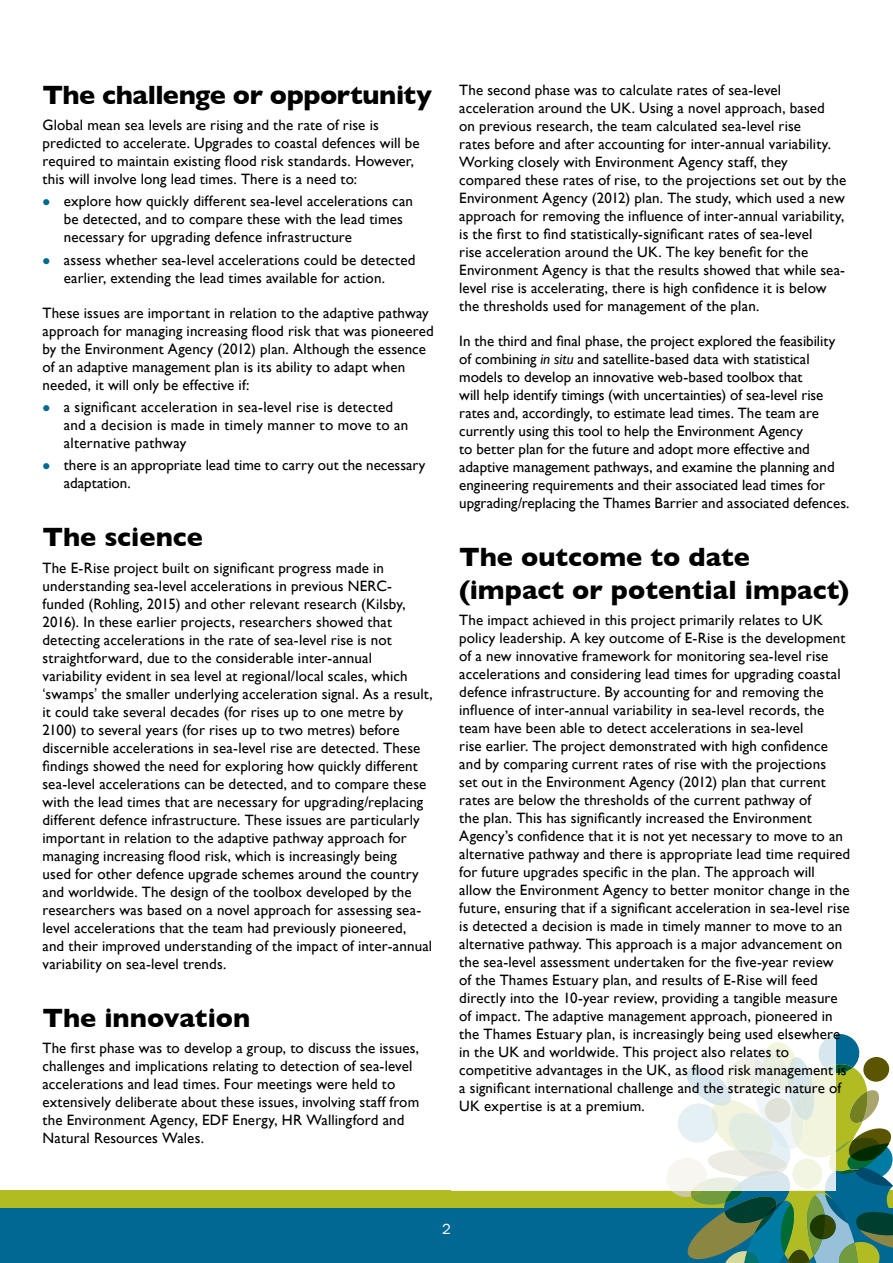
<style>
.page{position:relative;width:893px;height:1263px;background:#fff}
.page>*{position:absolute;margin:0;border:0;box-sizing:border-box;transform-origin:0 0}
.t1{font:700 27px/32.4px "Gill Sans";color:#000}
.t2{font:700 27px "Gill Sans";letter-spacing:-.02em;color:#000}
.t3{font:15px/18px "Gill Sans";letter-spacing:.01em;color:#000}
.t4{font:15px "Franklin Gothic";color:#fff}
.s1{font-family:"Arial"}
.s2{font-style:italic}
</style>
<div class="page">
<div style="left:0;top:1207px;width:893px;height:56px;background:#006892"></div>
<div style="left:0;top:1191px;width:893px;height:17px;background:#b0bc22"></div>
<svg style="left:664px;top:1034px;width:229px;height:229px"></svg>
<svg style="left:664px;top:1034px;width:171px;height:156px"></svg>
<h1 class="t2" style="left:43px;top:79px;width:391px">The challenge or opportunity</h1>
<p class="t3" style="left:43px;top:116px;width:379px">Global mean sea levels are rising and the rate of rise is predicted to accelerate. Upgrades to coastal defences will be required to maintain existing flood risk standards. However, this will involve long lead times. There is a need to:</p>
<p class="t3" style="left:64px;top:192px;width:351px">explore how quickly different sea-level accelerations can be detected, and to compare these with the lead times necessary for upgrading defence infrastructure</p>
<p class="t3" style="left:64px;top:250px;width:353px">assess whether sea-level accelerations could be detected earlier, extending the lead times available for action.</p>
<p class="t3" style="left:43px;top:303px;width:393px">These issues are important in relation to the adaptive pathway approach for managing increasing flood risk that was pioneered by the Environment Agency (2012) plan. Although the essence of an adaptive management plan is its ability to adapt when needed, it will only be effective if:</p>
<p class="t3" style="left:64px;top:398px;width:346px">a significant acceleration in sea-level rise is detected and a decision is made in timely manner to move to an alternative pathway</p>
<p class="t3" style="left:64px;top:456px;width:363px">there is an appropriate lead time to carry out the necessary adaptation.</p>
<h1 class="t1" style="left:43px;top:521px;width:162px">The science</h1>
<p class="t3" style="left:43px;top:558px;width:392px">The E-Rise project built on significant progress made in understanding sea-level accelerations in previous NERC&shy;funded (Rohling, 2015) and other relevant research (Kilsby, 2016). In these earlier projects, researchers showed that detecting accelerations in the rate of sea-level rise is not straightforward, due to the considerable inter-annual variability evident in sea level at regional/local scales, which <span class="s1">‘</span>swamps<span class="s1">’</span> the smaller underlying acceleration signal. As a result, it could take several decades (for rises up to one metre by 2100) to several years (for rises up to two metres) before discernible accelerations in sea-level rise are detected. These findings showed the need for exploring how quickly different sea-level accelerations can be detected, and to compare these with the lead times that are necessary for upgrading/replacing different defence infrastructure. These issues are particularly important in relation to the adaptive pathway approach for managing increasing flood risk, which is increasingly being<br>used for other defence upgrade schemes around the country and worldwide. The design of the toolbox developed by the researchers was based on a novel approach for assessing sea&shy;level accelerations that the team had previously pioneered,<br>and their improved understanding of the impact of inter-annual variability on sea-level trends.</p>
<h1 class="t1" style="left:43px;top:1001px;width:209px">The innovation</h1>
<p class="t3" style="left:43px;top:1039px;width:378px">The first phase was to develop a group, to discuss the issues, challenges and implications relating to detection of sea-level accelerations and lead times. Four meetings were held to extensively deliberate about these issues, involving staff from the Environment Agency, EDF Energy, HR Wallingford and Natural Resources Wales.</p>
<p class="t3" style="left:459px;top:81px;width:389px">The second phase was to calculate rates of sea-level acceleration around the UK. Using a novel approach, based<br>on previous research, the team calculated sea-level rise<br>rates before and after accounting for inter-annual variability.<br>Working closely with Environment Agency staff, they compared these rates of rise, to the projections set out by the Environment Agency (2012) plan. The study, which used a new approach for removing the influence of inter-annual variability, is the first to find statistically-significant rates of sea-level<br>rise acceleration around the UK. The key benefit for the Environment Agency is that the results showed that while sea&shy;level rise is accelerating, there is high confidence it is below the thresholds used for management of the plan.</p>
<p class="t3" style="left:459px;top:332px;width:392px">In the third and final phase, the project explored the feasibility of combining <span class="s2">in situ</span> and satellite-based data with statistical models to develop an innovative web-based toolbox that<br>will help identify timings (with uncertainties) of sea-level rise rates and, accordingly, to estimate lead times. The team are currently using this tool to help the Environment Agency<br>to better plan for the future and adopt more effective and adaptive management pathways, and examine the planning and engineering requirements and their associated lead times for upgrading/replacing the Thames Barrier and associated defences.</p>
<h1 class="t1" style="left:459px;top:541px;width:391px">The outcome to date (impact or potential impact)</h1>
<p class="t3" style="left:459px;top:611px;width:392px">The impact achieved in this project primarily relates to UK policy leadership. A key outcome of E-Rise is the development of a new innovative framework for monitoring sea-level rise accelerations and considering lead times for upgrading coastal defence infrastructure. By accounting for and removing the influence of inter-annual variability in sea-level records, the team have been able to detect accelerations in sea-level<br>rise earlier. The project demonstrated with high confidence and by comparing current rates of rise with the projections<br>set out in the Environment Agency (2012) plan that current rates are below the thresholds of the current pathway of<br>the plan. This has significantly increased the Environment Agency’s confidence that it is not yet necessary to move to an alternative pathway and there is appropriate lead time required for future upgrades specific in the plan. The approach will allow the Environment Agency to better monitor change in the future, ensuring that if a significant acceleration in sea-level rise is detected a decision is made in timely manner to move to an alternative pathway. This approach is a major advancement on the sea-level assessment undertaken for the five-year review<br>of the Thames Estuary plan, and results of E-Rise will feed directly into the 10-year review, providing a tangible measure of impact. The adaptive management approach, pioneered in the Thames Estuary plan, is increasingly being used elsewhere in the UK and worldwide. This project also relates to competitive advantages in the UK, as flood risk management is a significant international challenge and the strategic nature of UK expertise is at a premium.</p>
<p class="t4" style="left:442px;top:1219px;width:10px">2</p>
</div>
